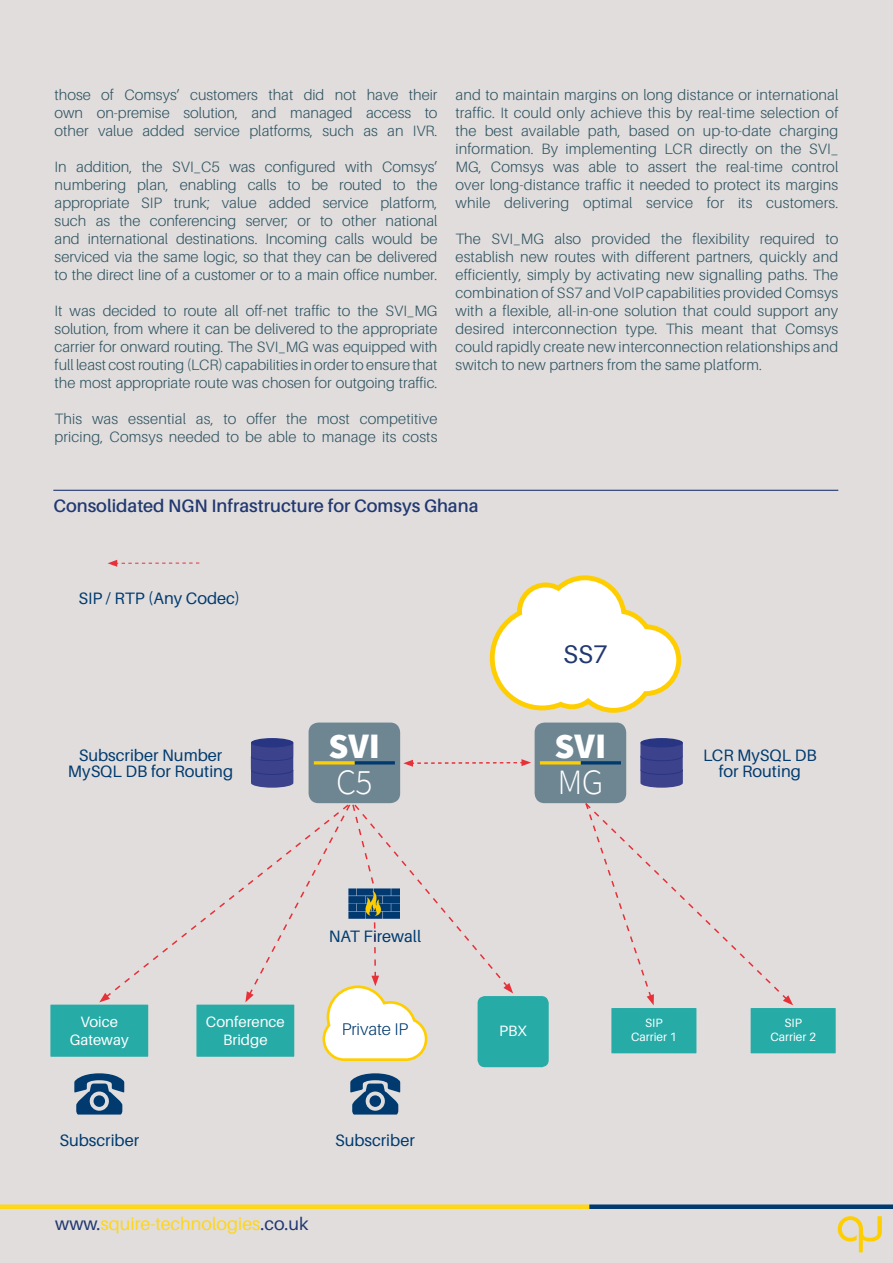
<style>
.page{position:relative;width:893px;height:1263px;background:#e0dddc}
.page>*{position:absolute;margin:0;border:0;box-sizing:border-box;transform-origin:0 0}
.t1{font:900 35.55px "Source Sans Pro";color:#fff}
.t2{font:300 35.55px "Source Sans Pro";color:#fff}
.t3{font:25.5px "Aileron";color:#213871}
.t4{font:600 18px "Aileron";color:#213871}
.t5{font:18px "Aileron";color:#ffd618}
.t6{font:300 16.95px "Aileron";color:#003a6f}
.t7{font:16.5px/16.5px "Aileron";color:#003a6f;text-align:center}
.t8{font:300 15px/18px "Aileron";letter-spacing:.01em;color:#305462;text-align:justify}
.t9{font:15px/18px "Aileron";color:#fff;text-align:center}
.t10{font:12px/14.4px "Aileron";color:#fff;text-align:center}
.s1{color:#213871}
</style>
<div class="page">
<div style="left:0;top:1204px;width:589px;height:5px;background:#ffd618"></div>
<div style="left:589px;top:1204px;width:304px;height:5px;background:#003a6f"></div>
<svg style="left:838px;top:1216px;width:44px;height:36px"></svg>
<hr style="left:53px;top:490px;width:785px;height:1px;background:#213871">
<div style="left:309px;top:722px;width:91px;height:81px;background:#6e8592;border-radius:10px"></div>
<hr style="left:314px;top:761px;width:41px;height:3px;background:#ffce00">
<hr style="left:355px;top:761px;width:40px;height:3px;background:#003a6f">
<div style="left:535px;top:722px;width:91px;height:81px;background:#6e8592;border-radius:10px"></div>
<hr style="left:540px;top:761px;width:41px;height:3px;background:#ffce00">
<hr style="left:581px;top:761px;width:40px;height:3px;background:#003a6f">
<svg style="left:489px;top:575px;width:193px;height:138px"></svg>
<div style="left:611px;top:1008px;width:85px;height:45px;background:#26aba7"></div>
<div style="left:478px;top:996px;width:71px;height:71px;background:#26aba7;border-radius:7px"></div>
<svg style="left:640px;top:741px;width:43px;height:47px;background:#434890"></svg>
<div style="left:640px;top:738px;width:43px;height:9px;background:#283583;border-radius:50%"></div>
<div style="left:751px;top:1008px;width:85px;height:45px;background:#26aba7"></div>
<div style="left:50px;top:1005px;width:98px;height:52px;background:#26aba7"></div>
<div style="left:196px;top:1005px;width:98px;height:52px;background:#26aba7"></div>
<svg style="left:350px;top:1073px;width:50px;height:41px"></svg>
<svg style="left:584px;top:801px;width:209px;height:204px"></svg>
<svg style="left:74px;top:1073px;width:50px;height:41px"></svg>
<svg style="left:245px;top:803px;width:268px;height:259px"></svg>
<svg style="left:110px;top:803px;width:240px;height:196px"></svg>
<svg style="left:99px;top:993px;width:11px;height:9px"></svg>
<svg style="left:251px;top:741px;width:42px;height:47px;background:#40468e"></svg>
<div style="left:251px;top:738px;width:42px;height:9px;background:#283583;border-radius:50%"></div>
<svg style="left:403px;top:759px;width:128px;height:8px"></svg>
<svg style="left:108px;top:560px;width:91px;height:7px"></svg>
<p class="t8" style="left:55px;top:86px;width:384px">those of Comsys’ customers that did not have their own on-premise solution, and managed access to other value added service platforms, such as an IVR.</p>
<p class="t8" style="left:55px;top:158px;width:384px">In addition, the SVI_C5 was configured with Comsys’ numbering plan, enabling calls to be routed to the appropriate SIP trunk; value added service platform, such as the conferencing server; or to other national and international destinations. Incoming calls would be serviced via the same logic, so that they can be delivered to the direct line of a customer or to a main office number.</p>
<p class="t8" style="left:55px;top:302px;width:384px">It was decided to route all off-net traffic to the SVI_MG solution, from where it can be delivered to the appropriate carrier for onward routing. The SVI_MG was equipped with full least cost routing (LCR) capabilities in order to ensure that the most appropriate route was chosen for outgoing traffic.</p>
<p class="t8" style="left:55px;top:410px;width:384px">This was essential as, to offer the most competitive pricing, Comsys needed to be able to manage its costs</p>
<p class="t8" style="left:455px;top:86px;width:384px">and to maintain margins on long distance or international traffic. It could only achieve this by real-time selection of the best available path, based on up-to-date charging information. By implementing LCR directly on the SVI_ MG, Comsys was able to assert the real-time control over long-distance traffic it needed to protect its margins while delivering optimal service for its customers.</p>
<p class="t8" style="left:455px;top:230px;width:384px">The SVI_MG also provided the flexibility required to establish new routes with different partners, quickly and efficiently, simply by activating new signalling paths. The combination of SS7 and VoIP capabilities provided Comsys with a flexible, all-in-one solution that could support any desired interconnection type. This meant that Comsys could rapidly create new interconnection relationships and switch to new partners from the same platform.</p>
<p class="t4" style="left:53px;top:496px;width:427px">Consolidated NGN Infrastructure for Comsys Ghana</p>
<p class="t7" style="left:79px;top:590px;width:163px">SIP / RTP (Any Codec)</p>
<p class="t7" style="left:68px;top:747px;width:167px">Subscriber Number<br>MySQL DB for Routing</p>
<h1 class="t1" style="left:328px;top:723px;width:53px">SVI</h1>
<h1 class="t2" style="left:336px;top:761px;width:38px">C5</h1>
<h2 class="t3" style="left:563px;top:640px;width:46px">SS7</h2>
<h1 class="t1" style="left:555px;top:723px;width:53px">SVI</h1>
<h1 class="t2" style="left:557px;top:761px;width:47px">MG</h1>
<p class="t7" style="left:703px;top:747px;width:115px">LCR MySQL DB for Routing</p>
<p class="t9" style="left:70px;top:1013px;width:60px">Voice<br>Gateway</p>
<p class="t9" style="left:206px;top:1013px;width:80px">Conference<br>Bridge</p>
<p class="t7" style="left:329px;top:928px;width:94px">NAT Firewall</p>
<p class="t6" style="left:342px;top:1019px;width:68px">Private IP</p>
<p class="t9" style="left:499px;top:1021px;width:29px">PBX</p>
<p class="t10" style="left:770px;top:1015px;width:47px">SIP<br>Carrier 2</p>
<p class="t10" style="left:631px;top:1015px;width:47px">SIP<br>Carrier 1</p>
<p class="t7" style="left:59px;top:1132px;width:81px">Subscriber</p>
<p class="t7" style="left:335px;top:1132px;width:81px">Subscriber</p>
<p class="t5" style="left:55px;top:1214px;width:255px"><span class="s1">www.</span>squire-technologies<span class="s1">.co.uk</span></p>
</div>
